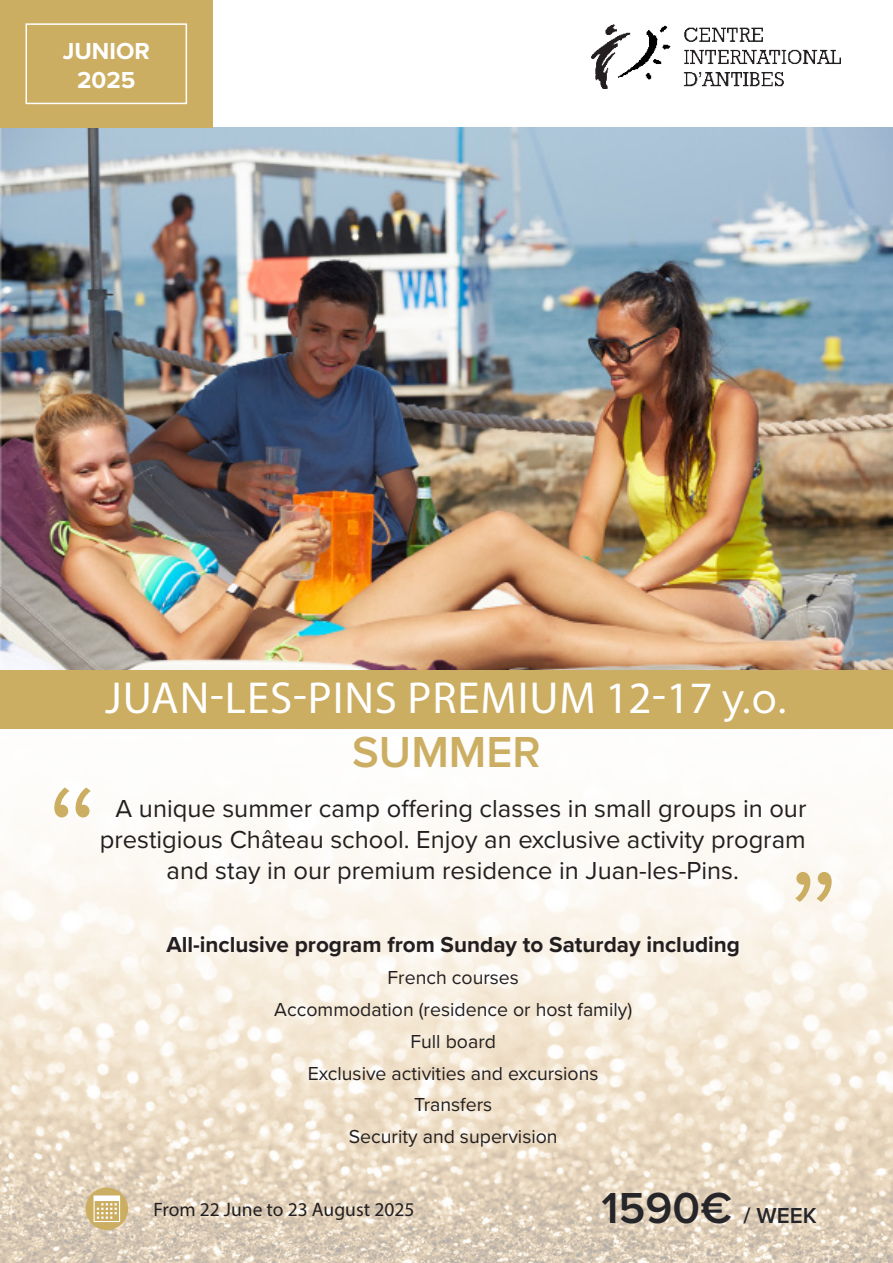
<style>
.page{position:relative;width:893px;height:1263px;background:#fff}
.page>*{position:absolute;margin:0;border:0;box-sizing:border-box;transform-origin:0 0}
.PARAGRAPHE{font:300 150px "Proxima Nova";color:#ccae62}
.t1{font:45px "Myriad Pro";letter-spacing:.02em;color:#fff}
.t2{font:600 45px "Proxima Nova";color:#25252a}
.t3{font:600 45px "Proxima Nova";color:#ccae62}
.t4{font:25.5px/30.6px "Proxima Nova";color:#231f20;text-align:right}
.t5{font:700 24px "Proxima Nova";color:#fff}
.hahah{font:700 22.5px "Proxima Nova";color:#231f20}
.hahah-2{font:19.5px "Proxima Nova";color:#231f20}
.t6{font:19.5px "Myriad Pro";color:#231f20}
.s1{font-family:"Proxima Nova"}
.s2{font-size:22.5px}
</style>
<div class="page">
<img style="left:0;top:728px;width:893px;height:535px">
<img style="left:0;top:128px;width:893px;height:541px">
<div style="left:0;top:670px;width:893px;height:58px;background:#ccae62"></div>
<div style="left:86px;top:1187px;width:42px;height:43px;background:#ccae62;border-radius:50%"></div>
<svg style="left:94px;top:1195px;width:26px;height:27px"></svg>
<img style="left:591px;top:25px;width:249px;height:63px">
<div style="left:0;top:0;width:213px;height:128px;background:#ccae62"></div>
<div style="left:26px;top:23px;width:161px;height:81px;border:2px solid #fff"></div>
<p class="t5" style="left:63px;top:33px;width:88px">JUNIOR</p>
<p class="t5" style="left:77px;top:62px;width:60px">2025</p>
<p class="t1" style="left:105px;top:670px;width:684px">JUAN-LES-PINS PREMIUM 12-17 <span class="s1">y.o.</span></p>
<p class="PARAGRAPHE" style="left:45px;top:727px;width:55px">“</p>
<p class="t3" style="left:352px;top:718px;width:190px">SUMMER</p>
<p class="t4" style="left:100px;top:792px;width:708px">A unique summer camp offering classes in small groups in our prestigious Château school. Enjoy an exclusive activity program</p>
<p class="t4" style="left:167px;top:854px;width:574px">and stay in our premium residence in Juan-les-Pins.</p>
<p class="PARAGRAPHE" style="left:841px;top:962px;width:55px;rotate:-180deg">“</p>
<p class="hahah" style="left:166px;top:928px;width:575px">All-inclusive program from Sunday to Saturday including</p>
<p class="hahah-2" style="left:387px;top:963px;width:133px">French courses</p>
<p class="hahah-2" style="left:274px;top:995px;width:359px">Accommodation (residence or host family)</p>
<p class="hahah-2" style="left:410px;top:1026px;width:87px">Full board</p>
<p class="hahah-2" style="left:308px;top:1058px;width:292px">Exclusive activities and excursions</p>
<p class="hahah-2" style="left:414px;top:1090px;width:79px">Transfers</p>
<p class="hahah-2" style="left:349px;top:1122px;width:210px">Security and supervision</p>
<p class="t6" style="left:153px;top:1197px;width:262px">From 22 June to 23 August 2025</p>
<p class="t2" style="left:601px;top:1174px;width:217px">1590€ <span class="s2">/ WEEK</span></p>
</div>
